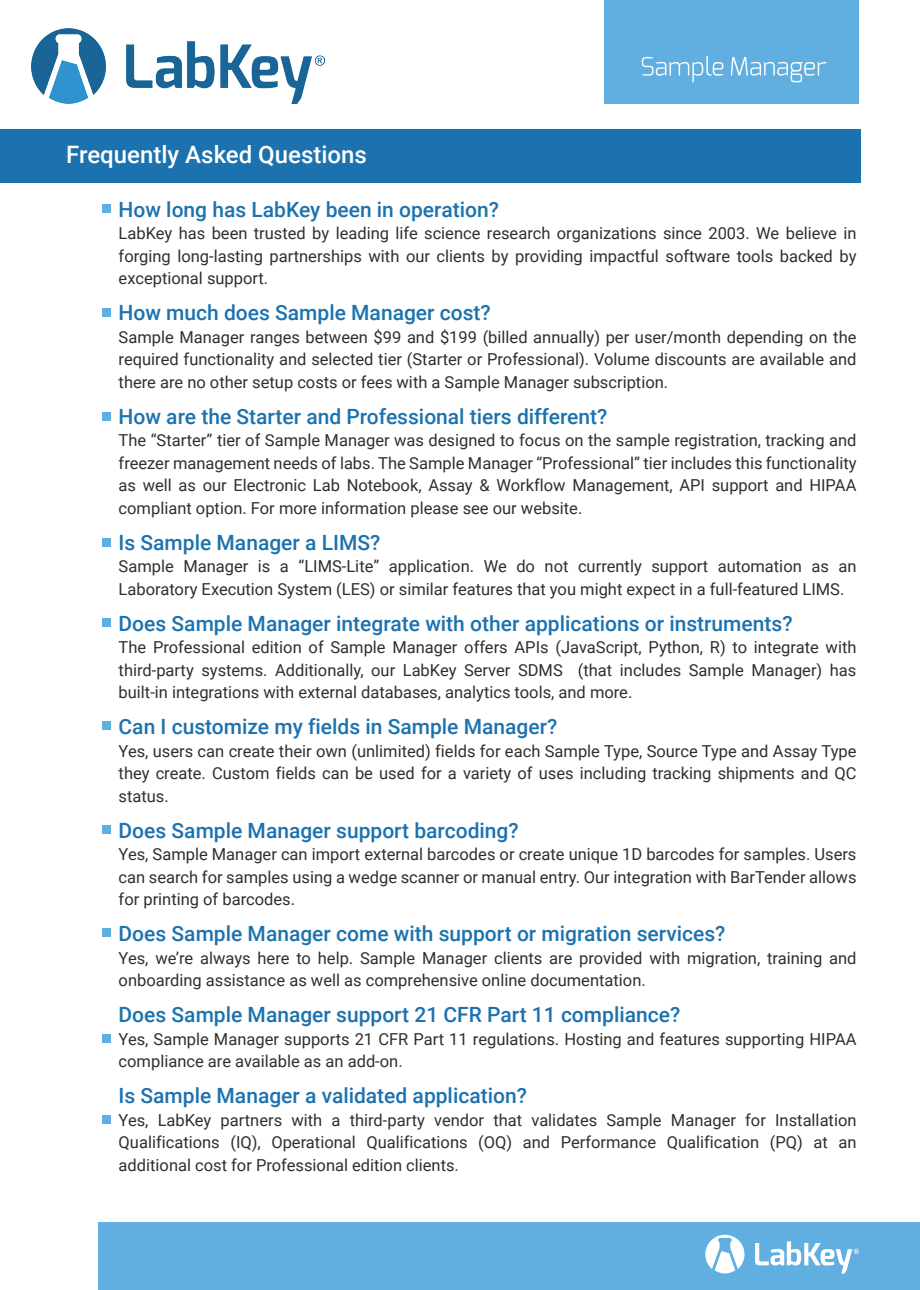
<style>
.page{position:relative;width:920px;height:1290px;background:#fff}
.page>*{position:absolute;margin:0;border:0;box-sizing:border-box;transform-origin:0 0}
.t1{font:500 24px "Roboto";color:#fff}
.t2{font:500 21px "Roboto";color:#1c72af}
.t3{font:16.5px/22.5px "Roboto";color:#2e2f2f;text-align:justify}
</style>
<div class="page">
<div style="left:605px;top:0;width:254px;height:103px;background:#60afe0"></div>
<div style="left:0;top:129px;width:861px;height:54px;background:#1c72af"></div>
<img style="left:31px;top:29px;width:293px;height:74px">
<svg style="left:642px;top:56px;width:81px;height:26px"></svg>
<svg style="left:731px;top:57px;width:95px;height:25px"></svg>
<div style="left:102px;top:204px;width:8px;height:9px;background:#60afe0"></div>
<div style="left:102px;top:308px;width:8px;height:8px;background:#60afe0"></div>
<div style="left:102px;top:538px;width:8px;height:8px;background:#60afe0"></div>
<div style="left:102px;top:412px;width:8px;height:9px;background:#60afe0"></div>
<div style="left:102px;top:619px;width:8px;height:8px;background:#60afe0"></div>
<div style="left:102px;top:721px;width:8px;height:9px;background:#60afe0"></div>
<div style="left:102px;top:825px;width:8px;height:9px;background:#60afe0"></div>
<div style="left:102px;top:928px;width:8px;height:9px;background:#60afe0"></div>
<div style="left:102px;top:1034px;width:8px;height:8px;background:#60afe0"></div>
<div style="left:102px;top:1115px;width:9px;height:9px;background:#60afe0"></div>
<div style="left:98px;top:1222px;width:822px;height:68px;background:#60afe0"></div>
<svg style="left:705px;top:1235px;width:39px;height:38px"></svg>
<svg style="left:755px;top:1241px;width:104px;height:32px"></svg>
<h1 class="t1" style="left:66px;top:138px;width:302px">Frequently Asked Questions</h1>
<p class="t2" style="left:119px;top:195px;width:382px">How long has LabKey been in operation?</p>
<p class="t3" style="left:119px;top:221px;width:739px">LabKey has been trusted by leading life science research organizations since 2003. We believe in forging long-lasting partnerships with our clients by providing impactful software tools backed by exceptional support.</p>
<p class="t2" style="left:119px;top:298px;width:374px">How much does Sample Manager cost?</p>
<p class="t3" style="left:119px;top:325px;width:739px">Sample Manager ranges between $99 and $199 (billed annually) per user/month depending on the required functionality and selected tier (Starter or Professional). Volume discounts are available and there are no other setup costs or fees with a Sample Manager subscription.</p>
<p class="t2" style="left:119px;top:402px;width:490px">How are the Starter and Professional tiers different?</p>
<p class="t3" style="left:119px;top:428px;width:739px">The “Starter” tier of Sample Manager was designed to focus on the sample registration, tracking and freezer management needs of labs. The Sample Manager “Professional” tier includes this functionality as well as our Electronic Lab Notebook, Assay &amp; Workflow Management, API support and HIPAA compliant option. For more information please see our website.</p>
<p class="t2" style="left:119px;top:528px;width:263px">Is Sample Manager a LIMS?</p>
<p class="t3" style="left:119px;top:554px;width:739px">Sample Manager is a “LIMS-Lite” application. We do not currently support automation as an<br>Laboratory Execution System (LES) or similar features that you might expect in a full-featured LIMS.</p>
<p class="t2" style="left:119px;top:609px;width:675px">Does Sample Manager integrate with other applications or instruments?</p>
<p class="t3" style="left:119px;top:635px;width:739px">The Professional edition of Sample Manager offers APIs (JavaScript, Python, R) to integrate with third-party systems. Additionally, our LabKey Server SDMS (that includes Sample Manager) has built-in integrations with external databases, analytics tools, and more.</p>
<p class="t2" style="left:119px;top:712px;width:440px">Can I customize my fields in Sample Manager?</p>
<p class="t3" style="left:119px;top:739px;width:739px">Yes, users can create their own (unlimited) fields for each Sample Type, Source Type and Assay Type they create. Custom fields can be used for a variety of uses including tracking shipments and QC status.</p>
<p class="t2" style="left:119px;top:816px;width:402px">Does Sample Manager support barcoding?</p>
<p class="t3" style="left:119px;top:842px;width:739px">Yes, Sample Manager can import external barcodes or create unique 1D barcodes for samples. Users can search for samples using a wedge scanner or manual entry. Our integration with BarTender allows for printing of barcodes.</p>
<p class="t2" style="left:119px;top:919px;width:608px">Does Sample Manager come with support or migration services?</p>
<p class="t3" style="left:119px;top:946px;width:739px">Yes, we’re always here to help. Sample Manager clients are provided with migration, training and onboarding assistance as well as comprehensive online documentation.</p>
<p class="t2" style="left:119px;top:1000px;width:563px">Does Sample Manager support 21 CFR Part 11 compliance?</p>
<p class="t3" style="left:119px;top:1027px;width:739px">Yes, Sample Manager supports 21 CFR Part 11 regulations. Hosting and features supporting HIPAA compliance are available as an add-on.</p>
<p class="t2" style="left:119px;top:1081px;width:410px">Is Sample Manager a validated application?</p>
<p class="t3" style="left:119px;top:1108px;width:739px">Yes, LabKey partners with a third-party vendor that validates Sample Manager for Installation Qualifications (IQ), Operational Qualifications (OQ) and Performance Qualification (PQ) at an additional cost for Professional edition clients.</p>
</div>
